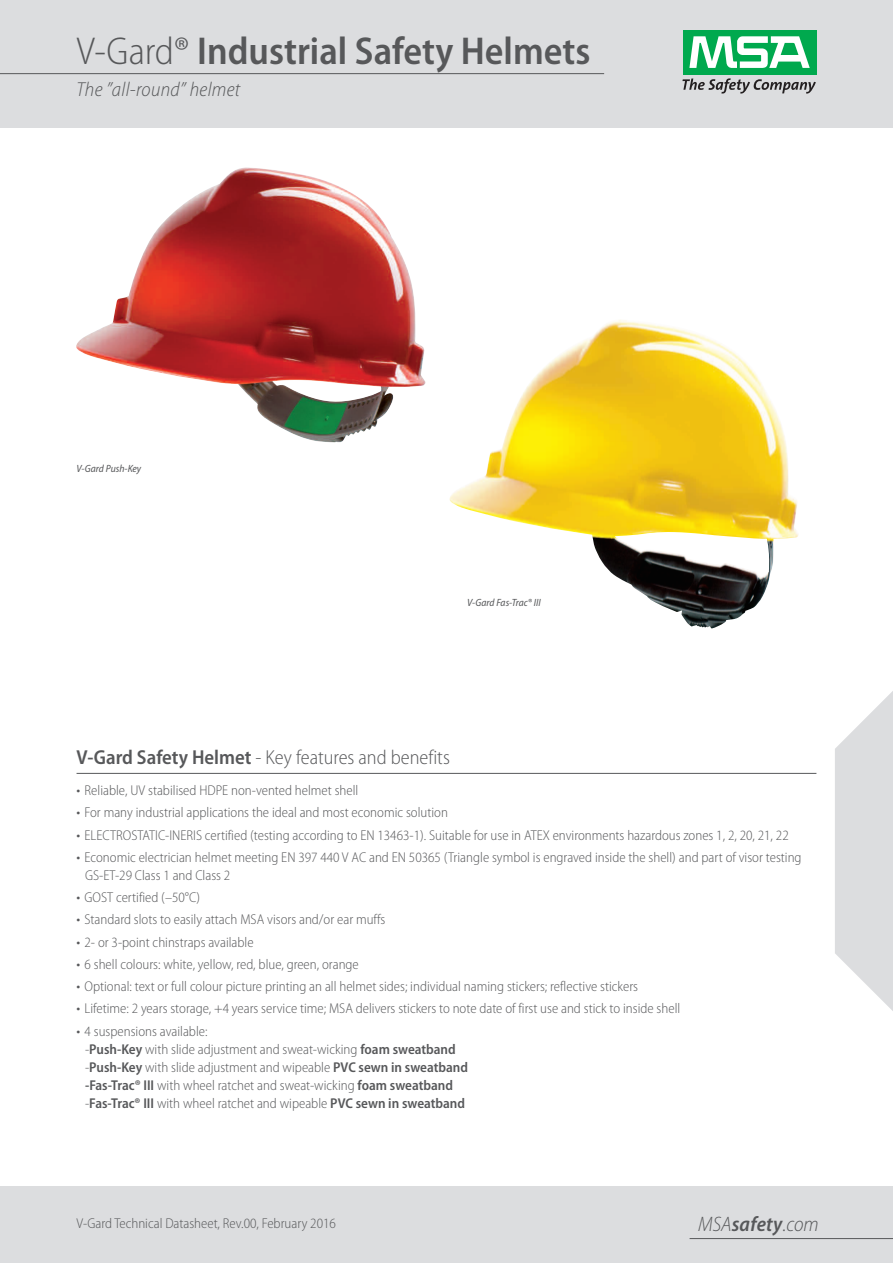
<style>
.page{position:relative;width:893px;height:1263px;background:#fff}
.page>*{position:absolute;margin:0;border:0;box-sizing:border-box;transform-origin:0 0}
.t1{font:600 semi-condensed 39px "Myriad Pro";color:#57585a}
.t2{font:italic 300 semi-condensed 21px "Myriad Pro";color:#57585a}
.t3{font:300 semi-condensed 20.25px "Myriad Pro";color:#57585a}
.t4{font:italic 300 semi-condensed 20.25px "Myriad Pro";letter-spacing:.015em;color:#57585a}
.t5{font:300 semi-condensed 14.25px/18px "Myriad Pro";color:#57585a}
.t6{font:italic semi-condensed 10.5px "Myriad Pro";color:#57585a}
.s1{font-weight:300}
.s2{font-weight:600}
.s3{font-size:15.6px}
</style>
<div class="page">
<hr style="left:77px;top:773px;width:739px;height:1px;background:#57585a">
<img style="left:76px;top:167px;width:350px;height:276px">
<img style="left:449px;top:320px;width:349px;height:308px">
<div style="left:0;top:0;width:893px;height:128px;background:#dcdddf"></div>
<div style="left:683px;top:30px;width:133px;height:44px;background:#00a94e"></div>
<svg style="left:689px;top:36px;width:121px;height:32px"></svg>
<svg style="left:682px;top:78px;width:134px;height:16px"></svg>
<hr style="left:0;top:73px;width:604px;height:1px;background:#57585a">
<div style="left:0;top:1186px;width:893px;height:77px;background:#dcdddf"></div>
<hr style="left:690px;top:1238px;width:203px;height:1px;background:#57585a">
<svg style="left:835px;top:691px;width:58px;height:320px"></svg>
<h1 class="t1" style="left:77px;top:36px;width:515px"><span class="s1">V-Gard®</span> Industrial Safety Helmets</h1>
<h3 class="t4" style="left:77px;top:81px;width:165px">The ”all-round” helmet</h3>
<p class="t6" style="left:77px;top:464px;width:66px">V-Gard Push-Key</p>
<p class="t6" style="left:467px;top:599px;width:75px">V-Gard Fas-Trac® III</p>
<h3 class="t3" style="left:77px;top:750px;width:375px"><span class="s2">V-Gard Safety Helmet</span> - Key features and benefits</h3>
<p class="t5" style="left:77px;top:782px;width:283px"><span class="s3">•</span> Reliable, UV stabilised HDPE non-vented helmet shell</p>
<p class="t5" style="left:77px;top:805px;width:373px"><span class="s3">•</span> For many industrial applications the ideal and most economic solution</p>
<p class="t5" style="left:77px;top:827px;width:714px"><span class="s3">•</span> ELECTROSTATIC-INERIS certified (testing according to EN 13463-1). Suitable for use in ATEX environments hazardous zones 1, 2, 20, 21, 22</p>
<p class="t5" style="left:85px;top:849px;width:718px;text-indent:-9px"><span class="s3">•</span> Economic electrician helmet meeting EN 397 440 V AC and EN 50365 (Triangle symbol is engraved inside the shell) and part of visor testing<br>GS-ET-29 Class 1 and Class 2</p>
<p class="t5" style="left:77px;top:889px;width:125px"><span class="s3">•</span> GOST certified (–50°C)</p>
<p class="t5" style="left:77px;top:912px;width:310px"><span class="s3">•</span> Standard slots to easily attach MSA visors and/or ear muffs</p>
<p class="t5" style="left:77px;top:934px;width:179px"><span class="s3">•</span> 2- or 3-point chinstraps available</p>
<p class="t5" style="left:77px;top:956px;width:284px"><span class="s3">•</span> 6 shell colours: white, yellow, red, blue, green, orange</p>
<p class="t5" style="left:77px;top:978px;width:563px"><span class="s3">•</span> Optional: text or full colour picture printing an all helmet sides; individual naming stickers; reflective stickers</p>
<p class="t5" style="left:77px;top:1001px;width:605px"><span class="s3">•</span> Lifetime: 2 years storage, +4 years service time; MSA delivers stickers to note date of first use and stick to inside shell</p>
<p class="t5" style="left:85px;top:1023px;width:384px;text-indent:-9px"><span class="s3">•</span> 4 suspensions available:<br>-<span class="s2">Push-Key</span> with slide adjustment and sweat-wicking <span class="s2">foam sweatband </span>-<span class="s2">Push-Key</span> with slide adjustment and wipeable <span class="s2">PVC sewn in sweatband -Fas-Trac® III</span> with wheel ratchet and sweat-wicking <span class="s2">foam sweatband </span>-<span class="s2">Fas-Trac® III</span> with wheel ratchet and wipeable <span class="s2">PVC sewn in sweatband</span></p>
<p class="t5" style="left:77px;top:1215px;width:261px">V-Gard Technical Datasheet, Rev.00, February 2016</p>
<h2 class="t2" style="left:698px;top:1216px;width:122px">MSA<span class="s2">safety</span>.com</h2>
</div>
